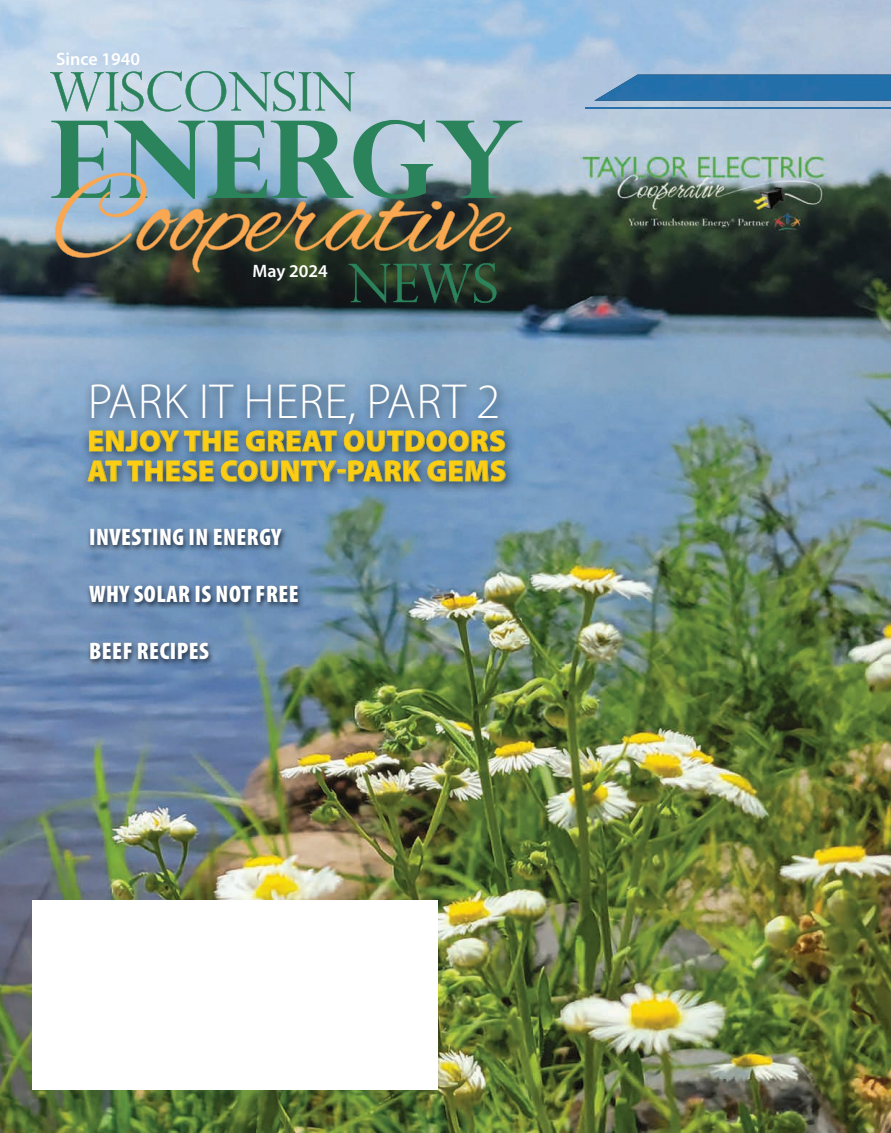
<style>
.page{position:relative;width:891px;height:1133px;background:#fff}
.page>*{position:absolute;margin:0;border:0;box-sizing:border-box;transform-origin:0 0}
.t1{font:300 49.5px "Myriad Pro";letter-spacing:.01em;color:#fff}
.t2{font:900 30px/30px "Myriad Pro";letter-spacing:.01em;color:#fccd13}
.t3{font:900 condensed 24px "Myriad Pro";letter-spacing:.02em;color:#fff}
.t4{font:600 18px "Myriad Pro";color:#fff}
</style>
<div class="page">
<img style="left:0;top:0;width:890px;height:1133px">
<img style="left:594px;top:75px;width:296px;height:26px">
<img style="left:584px;top:107px;width:306px;height:1px">
<img style="left:85px;top:526px;width:219px;height:140px">
<div style="left:33px;top:900px;width:405px;height:189px;background:#fff"></div>
<svg style="left:50px;top:71px;width:304px;height:41px;background:#a2c4c8"></svg>
<img style="left:51px;top:120px;width:471px;height:183px">
<img style="left:81px;top:377px;width:435px;height:117px">
<svg style="left:89px;top:430px;width:149px;height:22px;background:#607a85"></svg>
<svg style="left:246px;top:430px;width:91px;height:22px;background:#5a757f"></svg>
<svg style="left:344px;top:430px;width:161px;height:22px;background:#5b7783"></svg>
<svg style="left:88px;top:460px;width:125px;height:22px;background:#637c85"></svg>
<svg style="left:221px;top:460px;width:200px;height:22px;background:#607a85"></svg>
<svg style="left:427px;top:460px;width:78px;height:22px;background:#5f797f"></svg>
<p class="t4" style="left:56px;top:47px;width:85px">Since 1940</p>
<p class="t4" style="left:252px;top:260px;width:77px">May 2024</p>
<h1 class="t1" style="left:88px;top:372px;width:414px">PARK IT HERE, PART 2</h1>
<p class="t2" style="left:88px;top:425px;width:420px">ENJOY THE GREAT OUTDOORS<br>AT THESE COUNTY-PARK GEMS</p>
<p class="t3" style="left:89px;top:524px;width:193px">INVESTING IN ENERGY</p>
<p class="t3" style="left:89px;top:581px;width:211px">WHY SOLAR IS NOT FREE</p>
<p class="t3" style="left:89px;top:638px;width:121px">BEEF RECIPES</p>
</div>
